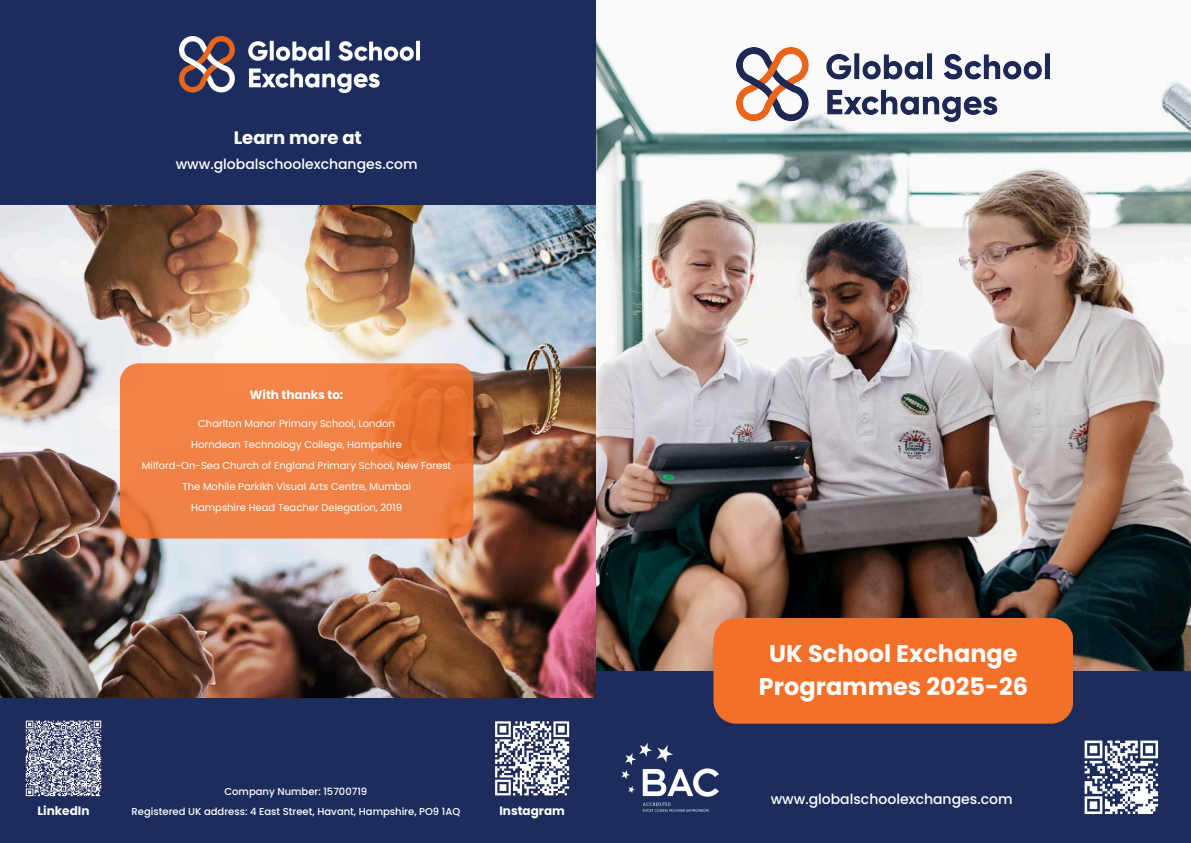
<style>
.page{position:relative;width:1191px;height:843px;background:#fff}
.page>*{position:absolute;margin:0;border:0;box-sizing:border-box;transform-origin:0 0}
.t1{font:700 24px/33px "Poppins";color:#fff;text-align:center}
.t2{font:700 18px "Poppins";color:#fff}
.t3{font:500 14px "Poppins";color:#fff}
.t4{font:700 12px "Poppins";color:#fff}
.t5{font:10px "Poppins";color:#fff}
.t6{font:500 10px "Poppins";color:#fff}
</style>
<div class="page">
<img style="left:595px;top:0;width:595px;height:670px">
<div style="left:583px;top:670px;width:607px;height:172px;background:#1b2c5d"></div>
<img style="left:0;top:95px;width:596px;height:603px">
<div style="left:0;top:0;width:595px;height:204px;background:#1b2c5d"></div>
<div style="left:0;top:697px;width:595px;height:145px;background:#1b2c5d"></div>
<div style="left:713px;top:617px;width:360px;height:106px;background:#f37029"></div>
<svg style="left:1084px;top:740px;width:73px;height:73px"></svg>
<img style="left:736px;top:48px;width:313px;height:73px">
<img style="left:621px;top:742px;width:98px;height:70px">
<svg style="left:120px;top:363px;width:353px;height:175px;background:#ef8043"></svg>
<svg style="left:26px;top:796px;width:74px;height:1px"></svg>
<svg style="left:25px;top:720px;width:77px;height:76px"></svg>
<div style="left:490px;top:716px;width:83px;height:83px;background:#202b59"></div>
<svg style="left:495px;top:721px;width:75px;height:75px"></svg>
<img style="left:180px;top:36px;width:239px;height:57px">
<p class="t2" style="left:234px;top:125px;width:130px">Learn more at</p>
<p class="t3" style="left:176px;top:154px;width:243px">www.globalschoolexchanges.com</p>
<p class="t4" style="left:250px;top:386px;width:95px">With thanks to:</p>
<p class="t5" style="left:198px;top:416px;width:198px">Charlton Manor Primary School, London</p>
<h4 class="t5" style="left:191px;top:437px;width:212px">Horndean Technology College, Hampshire</h4>
<p class="t5" style="left:142px;top:458px;width:311px">Milford-On-Sea Church of England Primary School, New Forest</p>
<p class="t5" style="left:182px;top:479px;width:230px">The Mohile Parkikh Visual Arts Centre, Mumbai</p>
<p class="t5" style="left:191px;top:500px;width:212px">Hampshire Head Teacher Delegation, 2019</p>
<h3 class="t6" style="left:224px;top:784px;width:144px">Company Number: 15700719</h3>
<p class="t6" style="left:132px;top:804px;width:330px">Registered UK address: 4 East Street, Havant, Hampshire, PO9 1AQ</p>
<h1 class="t4" style="left:38px;top:802px;width:53px">LinkedIn</h1>
<p class="t4" style="left:499px;top:802px;width:67px">Instagram</p>
<p class="t1" style="left:758px;top:636px;width:270px">UK School Exchange<br>Programmes 2025-26</p>
<h2 class="t3" style="left:770px;top:789px;width:243px">www.globalschoolexchanges.com</h2>
</div>
